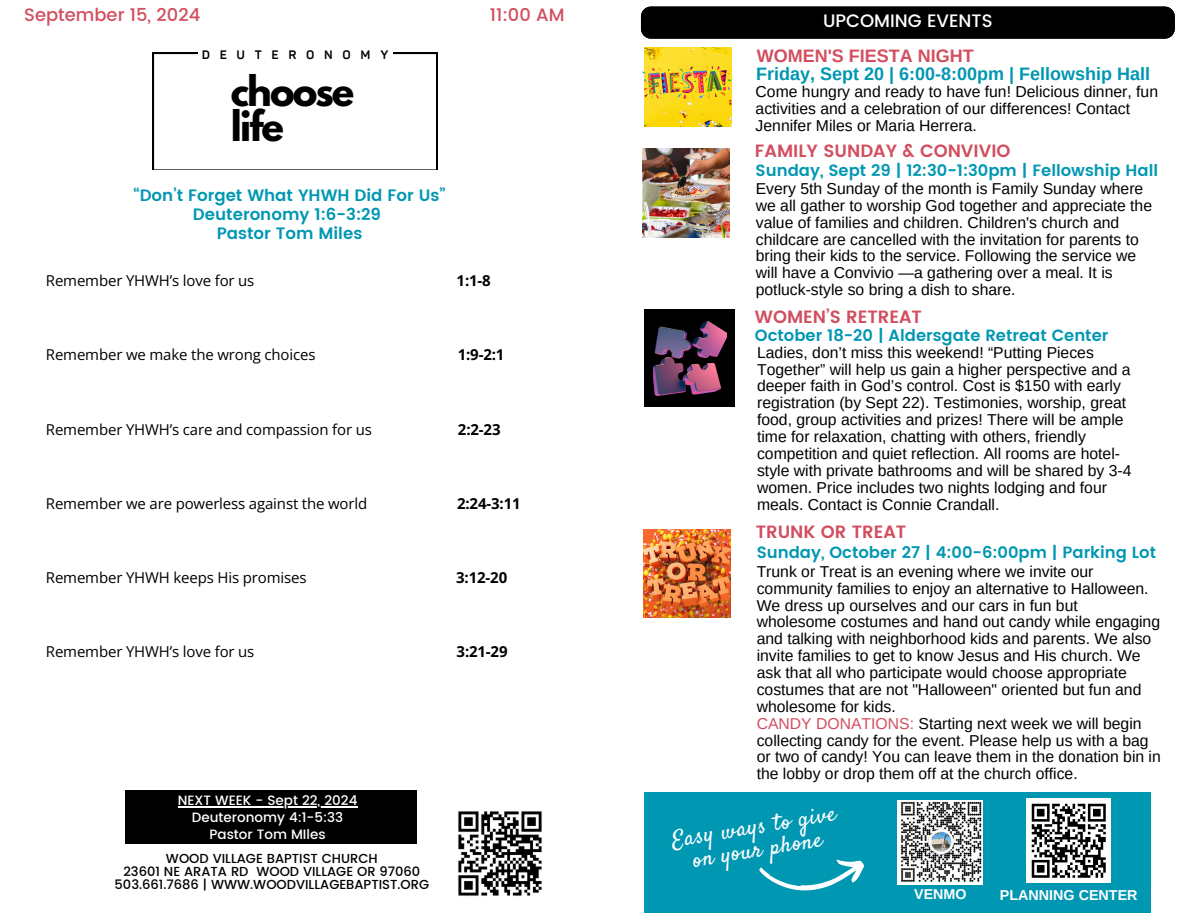
<style>
.page{position:relative;width:1188px;height:918px;background:#fff}
.page>*{position:absolute;margin:0;border:0;box-sizing:border-box;transform-origin:0 0}
.t1{font:700 37.2px/35.4px "League Spartan";letter-spacing:-.05em;color:#000}
.t2{font:23.1px/23.1px "Satisfy";color:#fff;text-align:center}
.t3{font:700 18px "Arimo";color:#0097b2}
.t4{font:700 18px "Arimo";color:#d24e5f}
.t5{font:500 18px "Poppins";color:#fff}
.t6{font:600 17.85px "Poppins";color:#d24e5f}
.t7{font:500 17.85px "Poppins";color:#d24e5f}
.t8{font:600 16.5px/19.2px "Poppins";color:#0097b2;text-align:center}
.t9{font:600 16.35px "Poppins";color:#0097b2}
.t10{font:15.75px/16.8px "Arimo";color:#000}
.t11{font:15px "Open Sans";letter-spacing:-.01em;color:#000}
.t12{font:700 15px "Open Sans";letter-spacing:-.01em;color:#000}
.t13{font:700 14.4px "Arimo";color:#fff}
.t14{font:700 14.25px "Arimo";color:#fff}
.t15{font:500 13.5px "Poppins";color:#fff}
.t16{font:500 13.05px "Poppins";color:#000}
.t17{font:700 12.15px "Panton";letter-spacing:.8em;color:#000}
.s1{color:#d24e5f}
</style>
<div class="page">
<div style="left:125px;top:790px;width:291px;height:54px;background:#000"></div>
<img style="left:458px;top:811px;width:84px;height:85px">
<div style="left:645px;top:310px;width:90px;height:97px;background:#000"></div>
<img style="left:654px;top:321px;width:72px;height:74px">
<div style="left:641px;top:7px;width:534px;height:32px;background:#000"></div>
<img style="left:644px;top:47px;width:88px;height:80px">
<img style="left:643px;top:66px;width:88px;height:33px">
<hr style="left:178px;top:806px;width:179px;height:1px;background:#fff">
<svg style="left:153px;top:53px;width:284px;height:117px"></svg>
<div style="left:198px;top:51px;width:194px;height:14px;background:#fff"></div>
<img style="left:643px;top:148px;width:87px;height:89px">
<img style="left:643px;top:529px;width:88px;height:89px">
<div style="left:645px;top:792px;width:506px;height:121px;background:#0097b2"></div>
<img style="left:898px;top:800px;width:84px;height:85px">
<svg style="left:759px;top:859px;width:105px;height:32px"></svg>
<div style="left:1027px;top:799px;width:84px;height:84px;background:#fff"></div>
<svg style="left:1031px;top:803px;width:75px;height:75px"></svg>
<h6 class="t7" style="left:24px;top:4px;width:178px">September 15, 2024</h6>
<p class="t7" style="left:490px;top:4px;width:76px">11:00 AM</p>
<h4 class="t17" style="left:202px;top:48px;width:188px">DEUTERONOMY</h4>
<h3 class="t1" style="left:231px;top:78px;width:125px">choose life</h3>
<h6 class="t8" style="left:134px;top:185px;width:313px">“Don’t Forget What YHWH Did For Us”<br>Deuteronomy 1:6-3:29<br>Pastor Tom Miles</h6>
<h3 class="t11" style="left:46px;top:270px;width:210px">Remember YHWH’s love for us</h3>
<h3 class="t12" style="left:457px;top:270px;width:36px">1:1-8</h3>
<p class="t11" style="left:46px;top:344px;width:271px">Remember we make the wrong choices</p>
<p class="t12" style="left:458px;top:344px;width:48px">1:9-2:1</p>
<h3 class="t11" style="left:46px;top:419px;width:327px">Remember YHWH’s care and compassion for us</h3>
<h3 class="t12" style="left:458px;top:419px;width:44px">2:2-23</h3>
<h4 class="t11" style="left:46px;top:493px;width:323px">Remember we are powerless against the world</h4>
<h4 class="t12" style="left:457px;top:493px;width:65px">2:24-3:11</h4>
<h6 class="t11" style="left:46px;top:567px;width:262px">Remember YHWH keeps His promises</h6>
<h6 class="t12" style="left:456px;top:567px;width:53px">3:12-20</h6>
<p class="t11" style="left:46px;top:641px;width:210px">Remember YHWH’s love for us</p>
<p class="t12" style="left:457px;top:641px;width:53px">3:21-29</p>
<p class="t15" style="left:178px;top:792px;width:181px">NEXT WEEK - Sept 22, 2024</p>
<p class="t15" style="left:192px;top:809px;width:153px">Deuteronomy 4:1-5:33</p>
<p class="t15" style="left:210px;top:826px;width:118px">Pastor Tom MIles</p>
<h6 class="t16" style="left:166px;top:851px;width:213px">WOOD VILLAGE BAPTIST CHURCH</h6>
<h6 class="t16" style="left:123px;top:864px;width:298px">23601 NE ARATA RD WOOD VILLAGE OR 97060</h6>
<h6 class="t16" style="left:115px;top:877px;width:316px">503.661.7686 | WWW.WOODVILLAGEBAPTIST.ORG</h6>
<h6 class="t5" style="left:823px;top:10px;width:171px">UPCOMING EVENTS</h6>
<p class="t4" style="left:757px;top:46px;width:219px">WOMEN'S FIESTA NIGHT</p>
<p class="t3" style="left:756px;top:64px;width:395px">Friday, Sept 20 | 6:00-8:00pm | Fellowship Hall</p>
<p class="t10" style="left:756px;top:84px;width:404px">Come hungry and ready to have fun! Delicious dinner, fun activities and a celebration of our differences! Contact<br>Jennifer Miles or Maria Herrera.</p>
<h3 class="t6" style="left:755px;top:141px;width:257px">FAMILY SUNDAY &amp; CONVIVIO</h3>
<h4 class="t9" style="left:756px;top:161px;width:404px">Sunday, Sept 29 | 12:30-1:30pm | Fellowship Hall</h4>
<p class="t10" style="left:756px;top:180px;width:398px">Every 5th Sunday of the month is Family Sunday where we all gather to worship God together and appreciate the value of families and children. Children's church and childcare are cancelled with the invitation for parents to bring their kids to the service. Following the service we will have a Convivio —a gathering over a meal. It is potluck-style so bring a dish to share.</p>
<h1 class="t6" style="left:755px;top:306px;width:169px">WOMEN’S RETREAT</h1>
<h4 class="t9" style="left:755px;top:326px;width:355px">October 18-20 | Aldersgate Retreat Center</h4>
<p class="t10" style="left:757px;top:344px;width:376px">Ladies, don’t miss this weekend! “Putting Pieces Together” will help us gain a higher perspective and a deeper faith in God’s control. Cost is $150 with early registration (by Sept 22). Testimonies, worship, great food, group activities and prizes! There will be ample time for relaxation, chatting with others, friendly competition and quiet reflection. All rooms are hotel&shy;style with private bathrooms and will be shared by 3-4 women. Price includes two nights lodging and four meals. Contact is Connie Crandall.</p>
<h3 class="t6" style="left:756px;top:522px;width:152px">TRUNK OR TREAT</h3>
<h4 class="t9" style="left:757px;top:543px;width:401px">Sunday, October 27 | 4:00-6:00pm | Parking Lot</h4>
<p class="t10" style="left:757px;top:563px;width:406px">Trunk or Treat is an evening where we invite our community families to enjoy an alternative to Halloween.<br>We dress up ourselves and our cars in fun but wholesome costumes and hand out candy while engaging and talking with neighborhood kids and parents. We also invite families to get to know Jesus and His church. We ask that all who participate would choose appropriate costumes that are not "Halloween" oriented but fun and wholesome for kids.<br><span class="s1">CANDY DONATIONS:</span> Starting next week we will begin collecting candy for the event. Please help us with a bag or two of candy! You can leave them in the donation bin in the lobby or drop them off at the church office.</p>
<h2 class="t2" style="left:670px;top:830px;width:168px;rotate:-9deg">Easy ways to give on your phone</h2>
<p class="t14" style="left:914px;top:886px;width:54px">VENMO</p>
<p class="t13" style="left:1000px;top:887px;width:139px">PLANNING CENTER</p>
</div>
